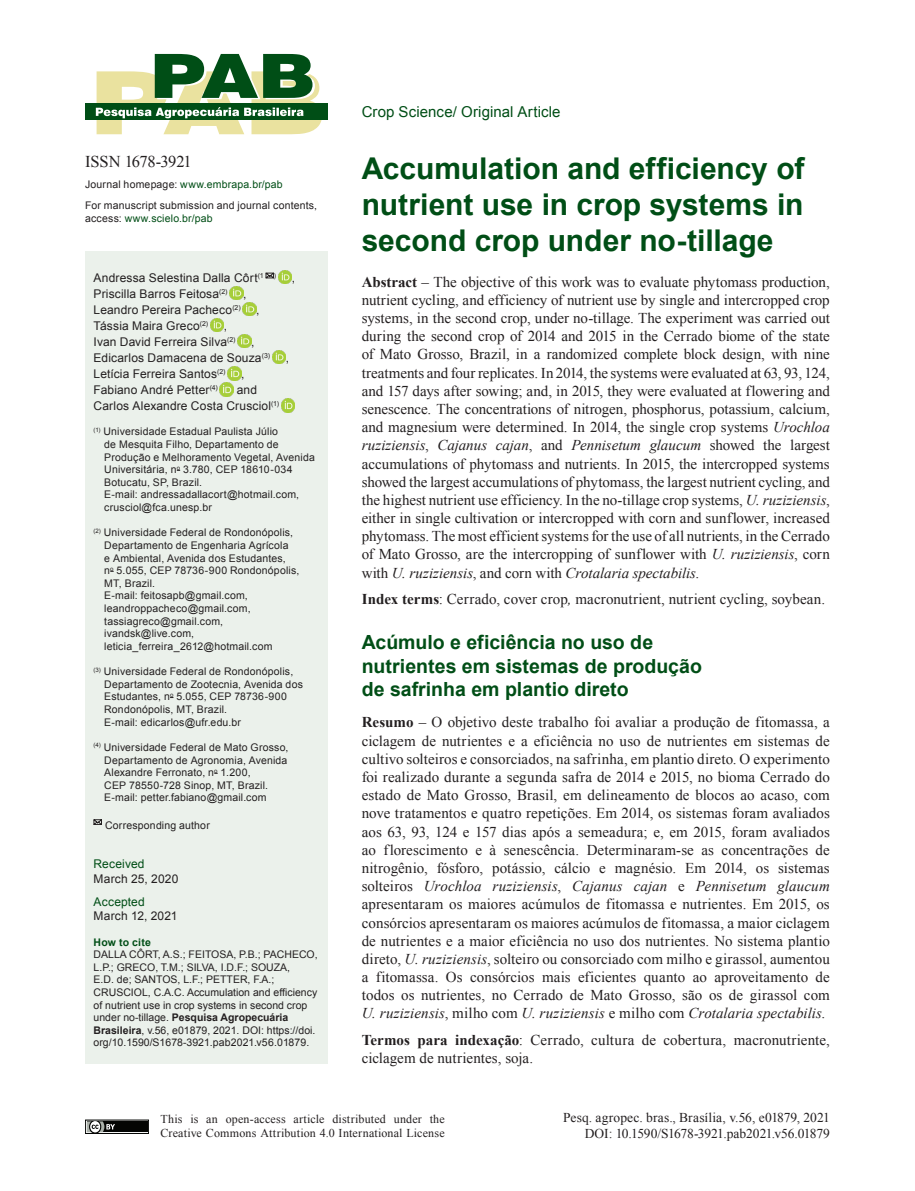
<style>
.page{position:relative;width:915px;height:1191px;background:#fff}
.page>*{position:absolute;margin:0;border:0;box-sizing:border-box;transform-origin:0 0}
.TÍTULO_DO_ARTIGO{font:700 30px/36.2px "Arial";letter-spacing:-.005em;color:#004e16;text-align:justify}
.TÍTULO_DO_ABSTRACT{font:700 19.5px/23.5px "Arial";color:#004e16}
.ISSNe{font:16.5px "Times New Roman";letter-spacing:-.03em;color:#231f20}
.RESUMO_ABSTRACT{font:15px/18.1px "Times New Roman";letter-spacing:.005em;color:#231f20;text-align:justify}
.SEÇÃO_TIPO_DE_ARTIGO{font:15px "Arial";letter-spacing:.005em;color:#004e16}
.t1{font:13.5px/16.2px "Times New Roman";color:#231f20;text-align:right}
.AUTORES{font:12px/16px "Arial";letter-spacing:.01em;color:#231f20}
.t2{font:12px/14.4px "Times New Roman";letter-spacing:.015em;color:#231f20}
.RECEBIDO_DATA{font:12px "Arial";letter-spacing:.015em;color:#231f20}
.ACEITE_DATA{font:12px "Arial";letter-spacing:.01em;color:#231f20}
.RECEBIDO{font:12px "Arial";letter-spacing:.01em;color:#004e16}
.ACEITE{font:12px "Arial";letter-spacing:.01em;color:#004e16}
.NOTAS_AUTORES{font:10.5px/12.6px "Arial";letter-spacing:.015em;color:#231f20}
.HOW_TO_CITE_TEXTO{font:10.5px/12.6px "Arial";color:#231f20}
.ENDERECO_ELETRONICO{font:10.5px/12.6px "Arial";letter-spacing:.015em;color:#231f20}
.ENDERECO_ELETRONICO-2{font:10.5px "Arial";letter-spacing:.015em;color:#004e16}
.AUTOR_CORRESP{font:10.5px "Arial";letter-spacing:.015em;color:#231f20}
.HOW_TO_CITE{font:700 10.5px "Arial";letter-spacing:.02em;color:#004e16}
.AUTORES-2{font:6.9px "Arial";color:#231f20}
.s1{color:#231f20}
.s2{color:#004e16}
.s3{font-weight:700}
.s4{font-style:italic}
</style>
<div class="page">
<div style="left:85px;top:1119px;width:64px;height:15px;border:1px solid #040503"></div>
<div style="left:87px;top:1121px;width:60px;height:11px;background:#040503"></div>
<svg style="left:85px;top:1119px;width:30px;height:15px"></svg>
<div style="left:85px;top:104px;width:242px;height:16px;background:#004e16"></div>
<svg style="left:96px;top:54px;width:226px;height:80px"></svg>
<div style="left:85px;top:251px;width:242px;height:812px;background:#ebf1eb"></div>
<svg style="left:265px;top:273px;width:9px;height:5px"></svg>
<img style="left:278px;top:270px;width:13px;height:14px">
<img style="left:229px;top:286px;width:14px;height:14px">
<img style="left:242px;top:302px;width:14px;height:14px">
<img style="left:210px;top:318px;width:14px;height:14px">
<img style="left:237px;top:334px;width:14px;height:14px">
<img style="left:272px;top:350px;width:13px;height:14px">
<img style="left:227px;top:366px;width:14px;height:14px">
<img style="left:220px;top:382px;width:13px;height:14px">
<img style="left:281px;top:398px;width:13px;height:14px">
<svg style="left:94px;top:819px;width:8px;height:5px"></svg>
<p class="ISSNe" style="left:85px;top:150px;width:108px">ISSN 1678-3921</p>
<p class="ENDERECO_ELETRONICO-2" style="left:85px;top:178px;width:199px"><span class="s1">Journal homepage:</span> www.embrapa.br/pab</p>
<p class="ENDERECO_ELETRONICO" style="left:85px;top:199px;width:233px">For manuscript submission and journal contents, access: <span class="s2">www.scielo.br/pab</span></p>
<p class="AUTORES" style="left:94px;top:270px;width:171px">Andressa Selestina Dalla Côrt<sup>(1</sup></p>
<p class="AUTORES-2" style="left:274px;top:271px;width:4px">)</p>
<p class="AUTORES" style="left:94px;top:286px;width:135px">Priscilla Barros Feitosa<sup>(2)</sup></p>
<p class="AUTORES" style="left:243px;top:286px;width:5px">,</p>
<p class="AUTORES" style="left:94px;top:302px;width:148px">Leandro Pereira Pacheco<sup>(2)</sup></p>
<p class="AUTORES" style="left:256px;top:302px;width:5px">,</p>
<p class="AUTORES" style="left:94px;top:318px;width:116px">Tássia Maira Greco<sup>(2)</sup></p>
<p class="AUTORES" style="left:94px;top:318px;width:143px;text-indent:130px">,<br>Ivan David Ferreira Silva<sup>(2)</sup></p>
<p class="AUTORES" style="left:94px;top:334px;width:178px;text-indent:157px">,<br>Edicarlos Damacena de Souza<sup>(3)</sup></p>
<p class="AUTORES" style="left:94px;top:366px;width:133px">Letícia Ferreira Santos<sup>(2)</sup></p>
<p class="AUTORES" style="left:241px;top:366px;width:5px">,</p>
<p class="AUTORES" style="left:291px;top:270px;width:5px">,</p>
<p class="AUTORES" style="left:285px;top:350px;width:5px">,</p>
<p class="AUTORES" style="left:94px;top:382px;width:126px">Fabiano André Petter<sup>(4)</sup></p>
<p class="AUTORES" style="left:94px;top:382px;width:187px;text-indent:143px">and<br>Carlos Alexandre Costa Crusciol<sup>(1)</sup></p>
<p class="NOTAS_AUTORES" style="left:104px;top:425px;width:212px;text-indent:-11px"><sup>(1)</sup> Universidade Estadual Paulista Júlio<br>de Mesquita Filho, Departamento de Produção e Melhoramento Vegetal, Avenida Universitária, n<sup>o</sup> 3.780, CEP 18610-034<br>Botucatu, SP, Brazil.<br>E-mail: andressadallacort@hotmail.com, crusciol@fca.unesp.br</p>
<p class="NOTAS_AUTORES" style="left:104px;top:526px;width:196px;text-indent:-11px"><sup>(2)</sup> Universidade Federal de Rondonópolis,<br>Departamento de Engenharia Agrícola<br>e Ambiental, Avenida dos Estudantes,<br>n<sup>o</sup> 5.055, CEP 78736-900 Rondonópolis,<br>MT, Brazil.<br>E-mail: feitosapb@gmail.com, leandroppacheco@gmail.com, tassiagreco@gmail.com, ivandsk@live.com, leticia_ferreira_2612@hotmail.com</p>
<p class="NOTAS_AUTORES" style="left:104px;top:665px;width:200px;text-indent:-11px"><sup>(3)</sup> Universidade Federal de Rondonópolis, Departamento de Zootecnia, Avenida dos Estudantes, n<sup>o</sup> 5.055, CEP 78736-900<br>Rondonópolis, MT, Brazil.<br>E-mail: edicarlos@ufr.edu.br</p>
<p class="NOTAS_AUTORES" style="left:104px;top:741px;width:186px;text-indent:-11px"><sup>(4)</sup> Universidade Federal de Mato Grosso, Departamento de Agronomia, Avenida Alexandre Ferronato, n<sup>o</sup> 1.200,<br>CEP 78550-728 Sinop, MT, Brazil.<br>E-mail: petter.fabiano@gmail.com</p>
<p class="AUTOR_CORRESP" style="left:105px;top:818px;width:106px">Corresponding author</p>
<p class="RECEBIDO" style="left:94px;top:856px;width:52px">Received</p>
<p class="RECEBIDO_DATA" style="left:94px;top:870px;width:86px">March 25, 2020</p>
<p class="ACEITE" style="left:94px;top:893px;width:53px">Accepted</p>
<p class="ACEITE_DATA" style="left:94px;top:908px;width:85px">March 12, 2021</p>
<p class="HOW_TO_CITE" style="left:94px;top:935px;width:59px">How to cite</p>
<p class="HOW_TO_CITE_TEXTO" style="left:94px;top:948px;width:225px">DALLA CÔRT, A.S.; FEITOSA, P.B.; PACHECO, L.P.; GRECO, T.M.; SILVA, I.D.F.; SOUZA,<br>E.D. de; SANTOS, L.F.; PETTER, F.A.; CRUSCIOL, C.A.C. Accumulation and efficiency of nutrient use in crop systems in second crop under no-tillage. <span class="s3">Pesquisa Agropecuária Brasileira</span>, v.56, e01879, 2021. DOI: https://doi. org/10.1590/S1678-3921.pab2021.v56.01879.</p>
<p class="SEÇÃO_TIPO_DE_ARTIGO" style="left:361px;top:102px;width:200px">Crop Science/ Original Article</p>
<p class="TÍTULO_DO_ARTIGO" style="left:361px;top:151px;width:444px">Accumulation and efficiency of nutrient use in crop systems in second crop under no-tillage</p>
<p class="RESUMO_ABSTRACT" style="left:361px;top:272px;width:469px"><span class="s3">Abstract</span> – The objective of this work was to evaluate phytomass production, nutrient cycling, and efficiency of nutrient use by single and intercropped crop systems, in the second crop, under no-tillage. The experiment was carried out during the second crop of 2014 and 2015 in the Cerrado biome of the state of Mato Grosso, Brazil, in a randomized complete block design, with nine treatments and four replicates. In 2014, the systems were evaluated at 63, 93, 124, and 157 days after sowing; and, in 2015, they were evaluated at flowering and senescence. The concentrations of nitrogen, phosphorus, potassium, calcium, and magnesium were determined. In 2014, the single crop systems <span class="s4">Urochloa ruziziensis</span>, <span class="s4">Cajanus cajan</span>, and <span class="s4">Pennisetum glaucum</span> showed the largest accumulations of phytomass and nutrients. In 2015, the intercropped systems showed the largest accumulations of phytomass, the largest nutrient cycling, and the highest nutrient use efficiency. In the no-tillage crop systems, <span class="s4">U. ruziziensis</span>, either in single cultivation or intercropped with corn and sunflower, increased phytomass. The most efficient systems for the use of all nutrients, in the Cerrado of Mato Grosso, are the intercropping of sunflower with <span class="s4">U. ruziziensis</span>, corn with <span class="s4">U. ruziziensis</span>, and corn with <span class="s4">Crotalaria spectabilis</span>.</p>
<p class="RESUMO_ABSTRACT" style="left:361px;top:590px;width:464px"><span class="s3">Index terms</span>: Cerrado, cover crop<span class="s4">,</span> macronutrient, nutrient cycling, soybean.</p>
<p class="TÍTULO_DO_ABSTRACT" style="left:361px;top:631px;width:341px">Acúmulo e eficiência no uso de nutrientes em sistemas de produção de safrinha em plantio direto</p>
<p class="RESUMO_ABSTRACT" style="left:361px;top:713px;width:469px"><span class="s3">Resumo</span> – O objetivo deste trabalho foi avaliar a produção de fitomassa, a ciclagem de nutrientes e a eficiência no uso de nutrientes em sistemas de cultivo solteiros e consorciados, na safrinha, em plantio direto. O experimento foi realizado durante a segunda safra de 2014 e 2015, no bioma Cerrado do estado de Mato Grosso, Brasil, em delineamento de blocos ao acaso, com nove tratamentos e quatro repetições. Em 2014, os sistemas foram avaliados aos 63, 93, 124 e 157 dias após a semeadura; e, em 2015, foram avaliados ao florescimento e à senescência. Determinaram-se as concentrações de nitrogênio, fósforo, potássio, cálcio e magnésio. Em 2014, os sistemas solteiros <span class="s4">Urochloa ruziziensis</span>, <span class="s4">Cajanus cajan</span> e <span class="s4">Pennisetum glaucum </span>apresentaram os maiores acúmulos de fitomassa e nutrientes. Em 2015, os consórcios apresentaram os maiores acúmulos de fitomassa, a maior ciclagem de nutrientes e a maior eficiência no uso dos nutrientes. No sistema plantio direto, <span class="s4">U. ruziziensis</span>, solteiro ou consorciado com milho e girassol, aumentou a fitomassa. Os consórcios mais eficientes quanto ao aproveitamento de todos os nutrientes, no Cerrado de Mato Grosso, são os de girassol com <span class="s4">U. ruziziensis</span>, milho com <span class="s4">U. ruziziensis</span> e milho com <span class="s4">Crotalaria spectabilis</span>.</p>
<p class="RESUMO_ABSTRACT" style="left:361px;top:1030px;width:469px"><span class="s3">Termos para indexação</span>: Cerrado, cultura de cobertura, macronutriente, ciclagem de nutrientes, soja.</p>
<p class="t2" style="left:160px;top:1111px;width:286px">This is an open-access article distributed under the<br>Creative Commons Attribution 4.0 International License</p>
<p class="t1" style="left:563px;top:1109px;width:268px">Pesq. agropec. bras., Brasília, v.56, e01879, 2021<br>DOI: 10.1590/S1678-3921.pab2021.v56.01879</p>
</div>
